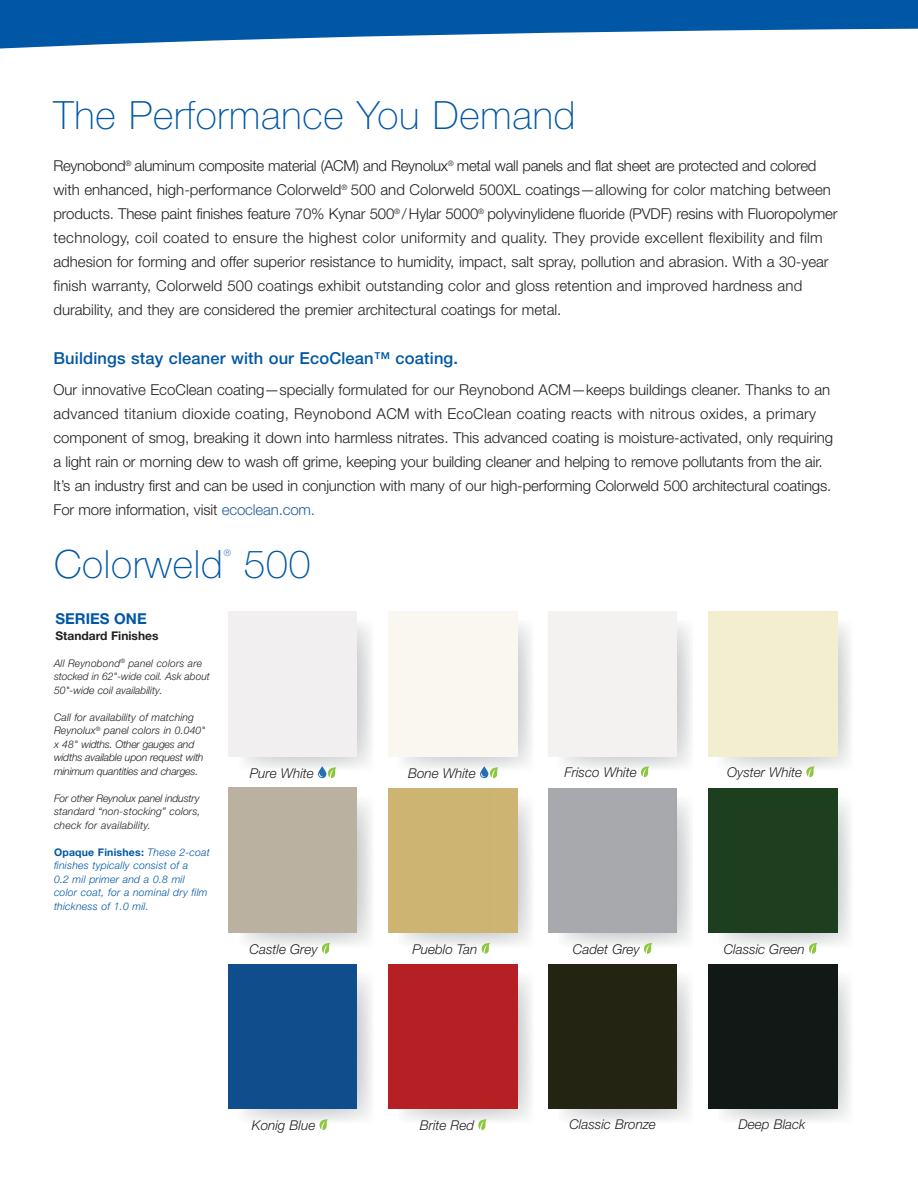
<style>
.page{position:relative;width:918px;height:1188px;background:#fff}
.page>*{position:absolute;margin:0;border:0;box-sizing:border-box;transform-origin:0 0}
.t1{font:100 39px "Helvetica Neue LT Std";letter-spacing:.02em;color:#0057a5}
.t2{font:500 16.5px "Helvetica Neue LT Std";letter-spacing:.01em;color:#0057a5}
.t3{font:300 15px/24px "Helvetica Neue LT Std";color:#231f20}
.t4{font:700 15px "Helvetica Neue LT Std";color:#0057a5}
.t5{font:italic 300 13.5px "Helvetica Neue LT Std";color:#231f20}
.t6{font:700 12px "Helvetica Neue LT Std";color:#231f20}
.t7{font:italic 300 10.5px/13.5px "Helvetica Neue LT Std";color:#231f20}
.t8{font:italic 300 10.5px/13.5px "Helvetica Neue LT Std";letter-spacing:-.02em;color:#231f20}
.t9{font:italic 300 10.5px/13.5px "Helvetica Neue LT Std";letter-spacing:.02em;color:#0057a5}
.t10{font:100 9px "Helvetica Neue LT Std";color:#0057a5}
.s1{color:#215e9e}
.s2{font-weight:700;font-style:normal}
</style>
<div class="page">
<svg style="left:239px;top:624px;width:133px;height:145px"></svg>
<svg style="left:398px;top:620px;width:134px;height:149px"></svg>
<svg style="left:558px;top:624px;width:134px;height:145px"></svg>
<svg style="left:718px;top:620px;width:133px;height:149px"></svg>
<div style="left:709px;top:612px;width:128px;height:144px;background:#f3eed0"></div>
<div style="left:389px;top:612px;width:128px;height:144px;background:#f9f7f0"></div>
<div style="left:548px;top:612px;width:128px;height:144px;background:#f4f2f0"></div>
<div style="left:229px;top:612px;width:128px;height:144px;background:#f1eff0"></div>
<svg style="left:318px;top:766px;width:18px;height:12px"></svg>
<svg style="left:480px;top:766px;width:18px;height:12px"></svg>
<svg style="left:640px;top:766px;width:9px;height:11px"></svg>
<svg style="left:806px;top:766px;width:9px;height:11px"></svg>
<svg style="left:239px;top:801px;width:133px;height:145px"></svg>
<svg style="left:398px;top:797px;width:134px;height:149px"></svg>
<svg style="left:558px;top:801px;width:134px;height:145px"></svg>
<svg style="left:718px;top:797px;width:133px;height:149px"></svg>
<div style="left:229px;top:788px;width:128px;height:144px;background:#bab1a0"></div>
<div style="left:389px;top:788px;width:128px;height:144px;background:#cdb473"></div>
<div style="left:548px;top:788px;width:129px;height:144px;background:#a7a9ac"></div>
<div style="left:709px;top:788px;width:128px;height:144px;background:#1d3f1f"></div>
<svg style="left:321px;top:943px;width:9px;height:11px"></svg>
<svg style="left:481px;top:943px;width:9px;height:11px"></svg>
<svg style="left:644px;top:943px;width:8px;height:11px"></svg>
<svg style="left:809px;top:943px;width:8px;height:11px"></svg>
<svg style="left:243px;top:977px;width:129px;height:145px;fill:#e7e7e8"></svg>
<svg style="left:402px;top:973px;width:130px;height:149px"></svg>
<svg style="left:562px;top:977px;width:130px;height:145px;fill:#e7e8e8"></svg>
<svg style="left:722px;top:973px;width:129px;height:149px;fill:#e7e8e9"></svg>
<div style="left:709px;top:964px;width:128px;height:145px;background:#121815"></div>
<div style="left:548px;top:964px;width:129px;height:145px;background:#242413"></div>
<div style="left:389px;top:964px;width:128px;height:145px;background:#b61f24"></div>
<div style="left:229px;top:964px;width:128px;height:145px;background:#104d8d"></div>
<svg style="left:319px;top:1119px;width:9px;height:11px"></svg>
<svg style="left:478px;top:1119px;width:9px;height:11px"></svg>
<svg style="left:0;top:0;width:918px;height:49px;fill:#0057a5"></svg>
<h1 class="t1" style="left:53px;top:93px;width:524px">The Performance You Demand</h1>
<p class="t3" style="left:53px;top:154px;width:786px">Reynobond<sup>®</sup> aluminum composite material (ACM) and Reynolux<sup>®</sup> metal wall panels and flat sheet are protected and colored with enhanced, high-performance Colorweld<sup>®</sup> 500 and Colorweld 500XL coatings—allowing for color matching between products. These paint finishes feature 70% Kynar 500<sup>®</sup> / Hylar 5000<sup>®</sup> polyvinylidene fluoride (PVDF) resins with Fluoropolymer technology, coil coated to ensure the highest color uniformity and quality. They provide excellent flexibility and film adhesion for forming and offer superior resistance to humidity, impact, salt spray, pollution and abrasion. With a 30-year finish warranty, Colorweld 500 coatings exhibit outstanding color and gloss retention and improved hardness and durability, and they are considered the premier architectural coatings for metal.</p>
<p class="t2" style="left:53px;top:348px;width:406px">Buildings stay cleaner with our EcoClean™ coating.</p>
<p class="t3" style="left:53px;top:377px;width:781px">Our innovative EcoClean coating—specially formulated for our Reynobond ACM—keeps buildings cleaner. Thanks to an advanced titanium dioxide coating, Reynobond ACM with EcoClean coating reacts with nitrous oxides, a primary component of smog, breaking it down into harmless nitrates. This advanced coating is moisture-activated, only requiring a light rain or morning dew to wash off grime, keeping your building cleaner and helping to remove pollutants from the air.<br>It’s an industry first and can be used in conjunction with many of our high-performing Colorweld 500 architectural coatings.<br>For more information, visit <span class="s1">ecoclean.com.</span></p>
<h1 class="t1" style="left:54px;top:541px;width:170px">Colorweld</h1>
<p class="t10" style="left:224px;top:547px;width:9px">®</p>
<h1 class="t1" style="left:244px;top:541px;width:68px">500</h1>
<p class="t4" style="left:56px;top:609px;width:93px">SERIES ONE</p>
<p class="t6" style="left:56px;top:629px;width:105px">Standard Finishes</p>
<p class="t7" style="left:54px;top:656px;width:157px">All Reynobond<sup>®</sup> panel colors are stocked in 62"-wide coil. Ask about<br>50"-wide coil availability.</p>
<p class="t8" style="left:54px;top:710px;width:153px">Call for availability of matching Reynolux<sup>®</sup> panel colors in 0.040" x 48" widths. Other gauges and widths available upon request with minimum quantities and charges.</p>
<p class="t7" style="left:54px;top:791px;width:148px;text-align:justify">For other Reynolux panel industry standard “non-stocking” colors, check for availability.</p>
<p class="t9" style="left:54px;top:845px;width:158px"><span class="s2">Opaque Finishes:</span> These 2-coat finishes typically consist of a<br>0.2 mil primer and a 0.8 mil color coat, for a nominal dry film thickness of 1.0 mil.</p>
<p class="t5" style="left:250px;top:765px;width:66px">Pure White</p>
<p class="t5" style="left:408px;top:765px;width:69px">Bone White</p>
<p class="t5" style="left:565px;top:764px;width:74px">Frisco White</p>
<p class="t5" style="left:727px;top:764px;width:77px">Oyster White</p>
<p class="t5" style="left:250px;top:941px;width:70px">Castle Grey</p>
<p class="t5" style="left:412px;top:941px;width:67px">Pueblo Tan</p>
<p class="t5" style="left:573px;top:941px;width:68px">Cadet Grey</p>
<p class="t5" style="left:724px;top:941px;width:83px">Classic Green</p>
<p class="t5" style="left:252px;top:1117px;width:65px">Konig Blue</p>
<p class="t5" style="left:420px;top:1117px;width:56px">Brite Red</p>
<p class="t5" style="left:569px;top:1116px;width:88px">Classic Bronze</p>
<p class="t5" style="left:739px;top:1116px;width:68px">Deep Black</p>
</div>
